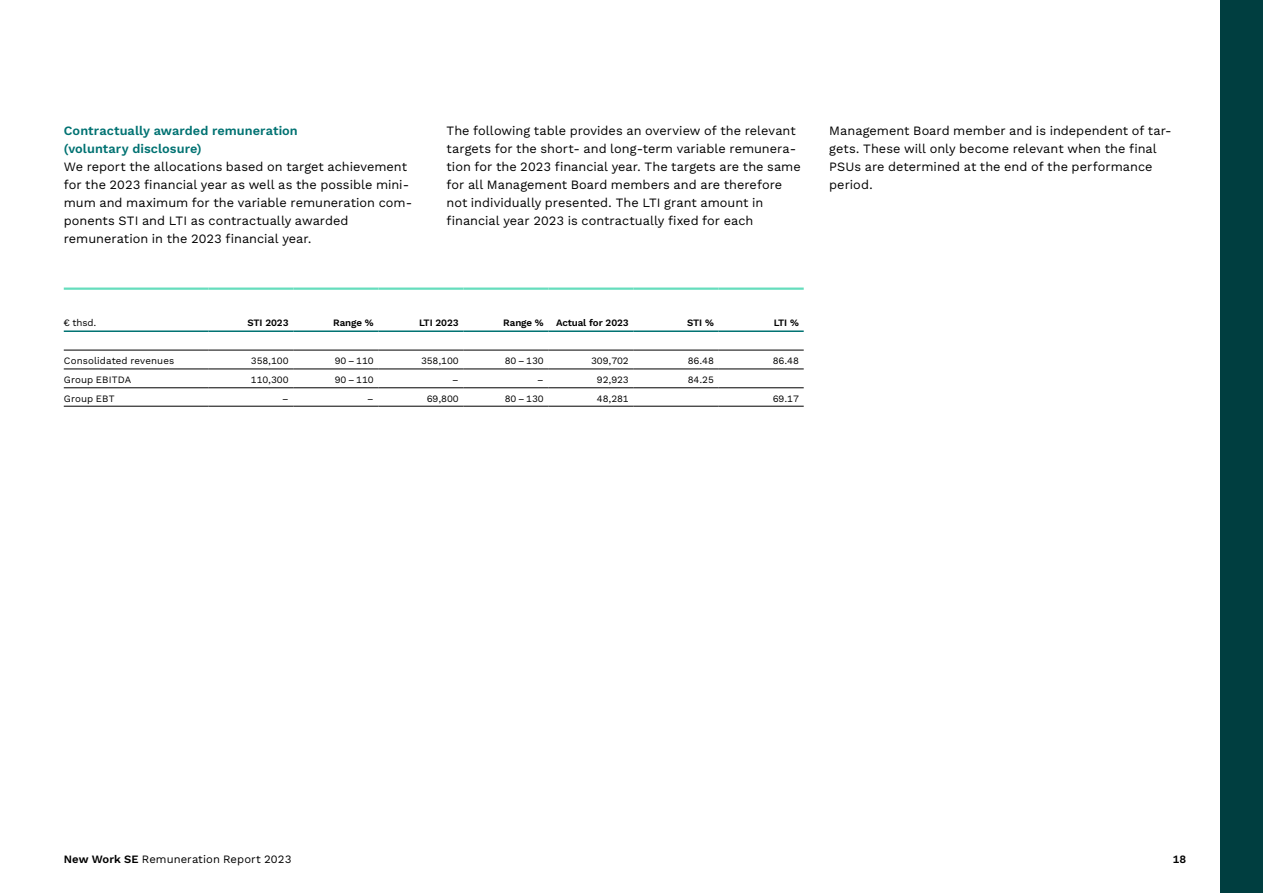
<style>
.page{position:relative;width:1263px;height:893px;background:#fff}
.page>*{position:absolute;margin:0;border:0;box-sizing:border-box;transform-origin:0 0}
.t1{font:12.75px/18px "New Work Sans";color:#000}
.t2{font:700 12.75px/18px "New Work Sans";letter-spacing:.005em;color:#007272}
.t3{font:11.25px "New Work Sans";letter-spacing:.005em;color:#000}
.t4{font:700 11.25px "New Work Sans";color:#000}
.t5{font:9.75px "New Work Sans";letter-spacing:-.01em;color:#000}
.t6{font:700 9.75px "New Work Sans";letter-spacing:-.01em;color:#000}
.t7{font:9.75px "New Work Sans";letter-spacing:.01em;color:#000}
.s1{font-weight:700}
</style>
<div class="page">
<div style="left:1220px;top:0;width:43px;height:893px;background:#003e40"></div>
<svg style="left:293px;top:349px;width:426px;height:57px"></svg>
<hr style="left:64px;top:288px;width:144px;height:2px;background:#65ddbd">
<hr style="left:208px;top:288px;width:85px;height:2px;background:#65ddbd">
<hr style="left:293px;top:288px;width:85px;height:2px;background:#65ddbd">
<hr style="left:378px;top:288px;width:85px;height:2px;background:#65ddbd">
<hr style="left:463px;top:288px;width:86px;height:2px;background:#65ddbd">
<hr style="left:549px;top:288px;width:85px;height:2px;background:#65ddbd">
<hr style="left:634px;top:288px;width:85px;height:2px;background:#65ddbd">
<hr style="left:719px;top:288px;width:85px;height:2px;background:#65ddbd">
<hr style="left:64px;top:330px;width:144px;height:2px;background:#007272">
<hr style="left:208px;top:330px;width:85px;height:2px;background:#007272">
<hr style="left:293px;top:330px;width:85px;height:2px;background:#007272">
<hr style="left:378px;top:330px;width:85px;height:2px;background:#007272">
<hr style="left:463px;top:330px;width:86px;height:2px;background:#007272">
<hr style="left:549px;top:330px;width:85px;height:2px;background:#007272">
<hr style="left:634px;top:330px;width:85px;height:2px;background:#007272">
<hr style="left:719px;top:330px;width:85px;height:2px;background:#007272">
<hr style="left:64px;top:350px;width:144px;height:1px;background:#000">
<hr style="left:208px;top:350px;width:85px;height:1px;background:#000">
<hr style="left:293px;top:350px;width:85px;height:1px;background:#000">
<hr style="left:378px;top:350px;width:85px;height:1px;background:#000">
<hr style="left:463px;top:350px;width:86px;height:1px;background:#000">
<hr style="left:549px;top:350px;width:85px;height:1px;background:#000">
<hr style="left:634px;top:350px;width:85px;height:1px;background:#000">
<hr style="left:719px;top:350px;width:85px;height:1px;background:#000">
<hr style="left:64px;top:369px;width:144px;height:1px;background:#000">
<hr style="left:208px;top:369px;width:85px;height:1px;background:#000">
<hr style="left:293px;top:369px;width:85px;height:1px;background:#000">
<hr style="left:378px;top:369px;width:85px;height:1px;background:#000">
<hr style="left:463px;top:369px;width:86px;height:1px;background:#000">
<hr style="left:549px;top:369px;width:85px;height:1px;background:#000">
<hr style="left:634px;top:369px;width:85px;height:1px;background:#000">
<hr style="left:719px;top:369px;width:85px;height:1px;background:#000">
<hr style="left:64px;top:388px;width:144px;height:1px;background:#000">
<hr style="left:208px;top:388px;width:85px;height:1px;background:#000">
<hr style="left:293px;top:388px;width:85px;height:1px;background:#000">
<hr style="left:378px;top:388px;width:85px;height:1px;background:#000">
<hr style="left:463px;top:388px;width:86px;height:1px;background:#000">
<hr style="left:549px;top:388px;width:85px;height:1px;background:#000">
<hr style="left:634px;top:388px;width:85px;height:1px;background:#000">
<hr style="left:719px;top:388px;width:85px;height:1px;background:#000">
<hr style="left:64px;top:406px;width:144px;height:1px;background:#000">
<hr style="left:208px;top:406px;width:85px;height:1px;background:#000">
<hr style="left:293px;top:406px;width:85px;height:1px;background:#000">
<hr style="left:378px;top:406px;width:85px;height:1px;background:#000">
<hr style="left:463px;top:406px;width:86px;height:1px;background:#000">
<hr style="left:549px;top:406px;width:85px;height:1px;background:#000">
<hr style="left:634px;top:406px;width:85px;height:1px;background:#000">
<hr style="left:719px;top:406px;width:85px;height:1px;background:#000">
<p class="t2" style="left:64px;top:121px;width:236px">Contractually awarded remuneration (voluntary disclosure)</p>
<p class="t1" style="left:64px;top:157px;width:350px">We report the allocations based on target achievement for the 2023 financial year as well as the possible mini&shy;mum and maximum for the variable remuneration com&shy;ponents STI and LTI as contractually awarded remuneration in the 2023 financial year.</p>
<p class="t1" style="left:446px;top:121px;width:356px">The following table provides an overview of the relevant targets for the short- and long-term variable remunera&shy;tion for the 2023 financial year. The targets are the same for all Management Board members and are therefore not individually presented. The LTI grant amount in financial year 2023 is contractually fixed for each</p>
<p class="t1" style="left:829px;top:121px;width:344px">Management Board member and is independent of tar&shy;gets. These will only become relevant when the final PSUs are determined at the end of the performance period.</p>
<p class="t5" style="left:64px;top:315px;width:34px">€ thsd.</p>
<p class="t6" style="left:247px;top:315px;width:43px">STI 2023</p>
<p class="t6" style="left:333px;top:315px;width:42px">Range %</p>
<p class="t6" style="left:419px;top:315px;width:41px">LTI 2023</p>
<p class="t6" style="left:503px;top:315px;width:42px">Range %</p>
<p class="t6" style="left:556px;top:315px;width:74px">Actual for 2023</p>
<p class="t6" style="left:687px;top:315px;width:28px">STI %</p>
<p class="t6" style="left:774px;top:315px;width:27px">LTI %</p>
<p class="t7" style="left:64px;top:353px;width:112px">Consolidated revenues</p>
<p class="t5" style="left:251px;top:353px;width:39px">358,100</p>
<p class="t5" style="left:335px;top:353px;width:40px">90 – 110</p>
<p class="t5" style="left:421px;top:353px;width:39px">358,100</p>
<p class="t5" style="left:505px;top:353px;width:40px">80 – 130</p>
<p class="t5" style="left:591px;top:353px;width:39px">309,702</p>
<p class="t5" style="left:688px;top:353px;width:28px">86.48</p>
<p class="t5" style="left:773px;top:353px;width:28px">86.48</p>
<p class="t7" style="left:64px;top:372px;width:69px">Group EBITDA</p>
<p class="t5" style="left:251px;top:372px;width:39px">110,300</p>
<p class="t5" style="left:335px;top:372px;width:40px">90 – 110</p>
<p class="t5" style="left:452px;top:372px;width:8px">–</p>
<p class="t5" style="left:537px;top:372px;width:8px">–</p>
<p class="t5" style="left:597px;top:372px;width:33px">92,923</p>
<p class="t5" style="left:688px;top:372px;width:28px">84.25</p>
<p class="t7" style="left:64px;top:391px;width:52px">Group EBT</p>
<p class="t5" style="left:282px;top:391px;width:8px">–</p>
<p class="t5" style="left:367px;top:391px;width:8px">–</p>
<p class="t5" style="left:427px;top:391px;width:33px">69,800</p>
<p class="t5" style="left:505px;top:391px;width:40px">80 – 130</p>
<p class="t5" style="left:597px;top:391px;width:33px">48,281</p>
<p class="t5" style="left:773px;top:391px;width:28px">69.17</p>
<p class="t3" style="left:64px;top:851px;width:229px"><span class="s1">New Work SE</span> Remuneration Report 2023</p>
<p class="t4" style="left:1173px;top:851px;width:15px">18</p>
</div>
